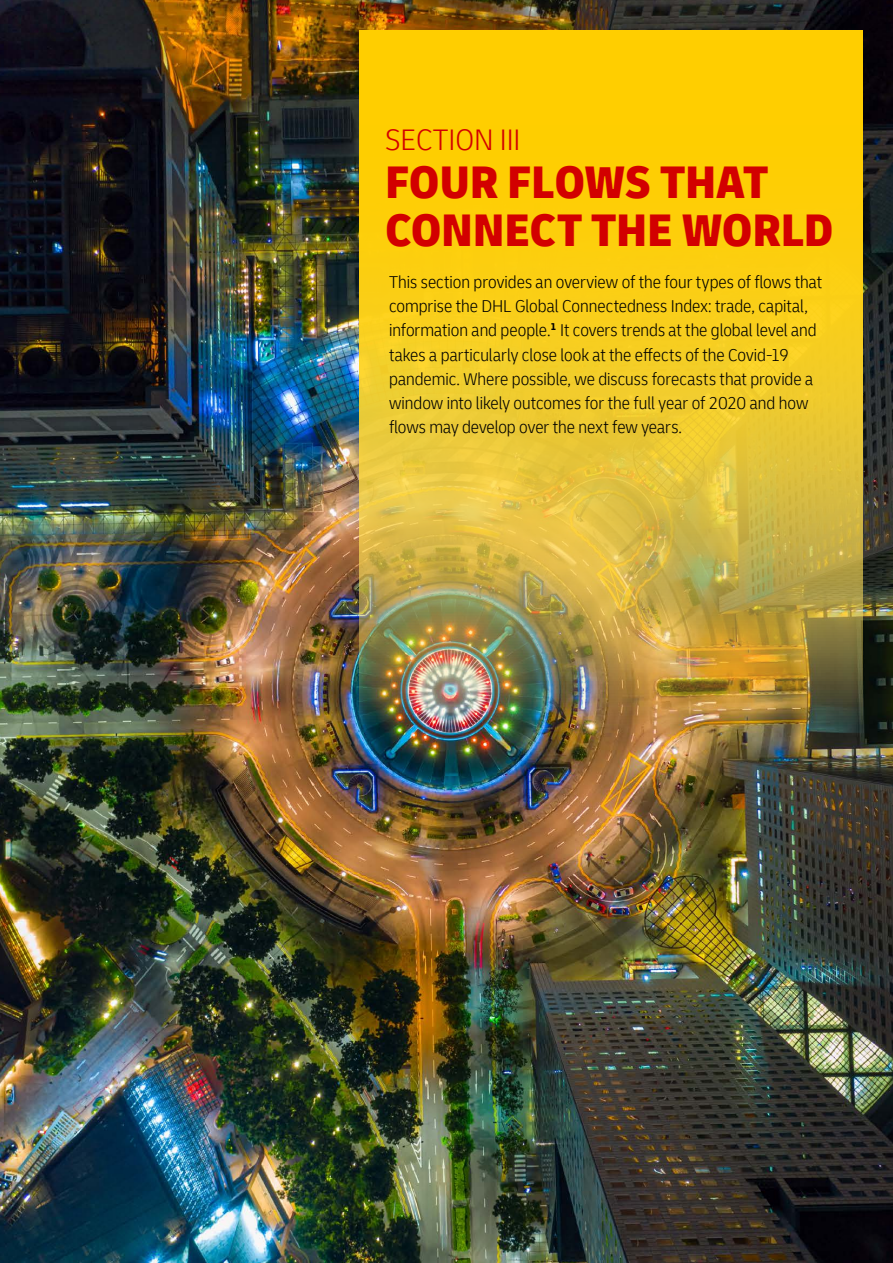
<style>
.page{position:relative;width:893px;height:1263px;background:#fff}
.page>*{position:absolute;margin:0;border:0;box-sizing:border-box;transform-origin:0 0}
.Headline_32pt{font:900 condensed 48px/48px "Delivery";letter-spacing:-.005em;color:#d20000}
.Sub-_Topline_20_8pt{font:300 condensed 31.2px "Delivery";color:#d20000}
.Large_introductory_t{font:300 condensed 18px/24.3px "Delivery";color:#000}
</style>
<div class="page">
<img style="left:0;top:0;width:893px;height:1263px">
<img style="left:359px;top:30px;width:504px;height:734px">
<p class="Sub-_Topline_20_8pt" style="left:385px;top:121px;width:137px">SECTION III</p>
<p class="Headline_32pt" style="left:385px;top:158px;width:450px">FOUR FLOWS THAT<br>CONNECT THE WORLD</p>
<p class="Large_introductory_t" style="left:389px;top:269px;width:435px">This section provides an overview of the four types of flows that comprise the DHL Global Connectedness Index: trade, capital, information and people.<sup>1</sup> It covers trends at the global level and takes a particularly close look at the effects of the Covid-19 pandemic. Where possible, we discuss forecasts that provide a window into likely outcomes for the full year of 2020 and how flows may develop over the next few years.</p>
</div>
